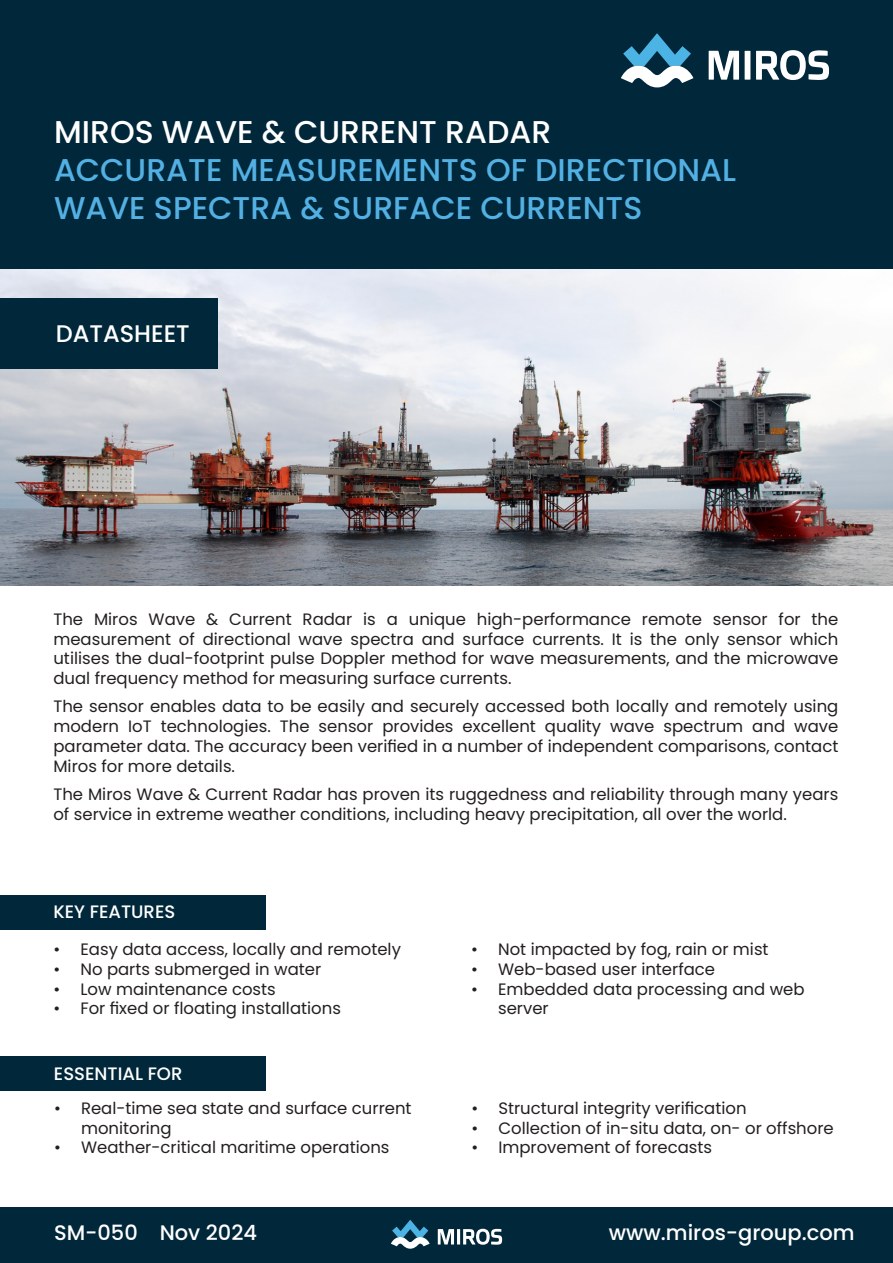
<style>
.page{position:relative;width:893px;height:1263px;background:#fff}
.page>*{position:absolute;margin:0;border:0;box-sizing:border-box;transform-origin:0 0}
.Heading{font:500 31.5px/37.8px "Poppins";color:#53b0e3}
.Heading-2{font:500 31.5px "Poppins";color:#fff}
.Text{font:500 24px "Poppins";color:#fff}
.t1{font:500 21px "Poppins";color:#fff}
.Text-2{font:500 18px "Poppins";color:#fff}
.t2{font:16.5px/19.8px "Poppins";color:#231f20}
</style>
<div class="page">
<img style="left:0;top:269px;width:893px;height:317px">
<div style="left:0;top:0;width:893px;height:269px;background:#00273a"></div>
<div style="left:0;top:1208px;width:893px;height:55px;background:#00273a"></div>
<svg style="left:709px;top:51px;width:30px;height:29px"></svg>
<div style="left:745px;top:51px;width:5px;height:29px;background:#fff"></div>
<svg style="left:756px;top:50px;width:73px;height:30px"></svg>
<svg style="left:621px;top:33px;width:72px;height:54px"></svg>
<div style="left:0;top:298px;width:218px;height:71px;background:#00273a"></div>
<svg style="left:438px;top:1229px;width:16px;height:15px"></svg>
<hr style="left:457px;top:1229px;width:3px;height:15px;background:#fff">
<svg style="left:463px;top:1229px;width:39px;height:16px"></svg>
<svg style="left:391px;top:1220px;width:39px;height:29px"></svg>
<div style="left:0;top:1056px;width:265px;height:35px;background:#00273a"></div>
<div style="left:0;top:895px;width:265px;height:35px;background:#00273a"></div>
<p class="Heading-2" style="left:54px;top:114px;width:499px">MIROS WAVE &amp; CURRENT RADAR</p>
<p class="Heading" style="left:54px;top:151px;width:684px">ACCURATE MEASUREMENTS OF DIRECTIONAL<br>WAVE SPECTRA &amp; SURFACE CURRENTS</p>
<p class="Text" style="left:56px;top:320px;width:136px">DATASHEET</p>
<p class="t2" style="left:53px;top:609px;width:786px;text-align:justify">The Miros Wave &amp; Current Radar is a unique high-performance remote sensor for the measurement of directional wave spectra and surface currents. It is the only sensor which utilises the dual-footprint pulse Doppler method for wave measurements, and the microwave dual frequency method for measuring surface currents.</p>
<p class="t2" style="left:53px;top:697px;width:786px;text-align:justify">The sensor enables data to be easily and securely accessed both locally and remotely using modern IoT technologies. The sensor provides excellent quality wave spectrum and wave parameter data. The accuracy been verified in a number of independent comparisons, contact Miros for more details.</p>
<p class="t2" style="left:53px;top:784px;width:786px">The Miros Wave &amp; Current Radar has proven its ruggedness and reliability through many years of service in extreme weather conditions, including heavy precipitation, all over the world.</p>
<p class="Text-2" style="left:53px;top:901px;width:123px">KEY FEATURES</p>
<p class="t2" style="left:53px;top:939px;width:349px">• Easy data access, locally and remotely</p>
<p class="t2" style="left:53px;top:959px;width:269px">• No parts submerged in water</p>
<p class="t2" style="left:53px;top:979px;width:224px">• Low maintenance costs</p>
<p class="t2" style="left:53px;top:999px;width:289px">• For fixed or floating installations</p>
<p class="Text-2" style="left:54px;top:1063px;width:130px">ESSENTIAL FOR</p>
<p class="t2" style="left:81px;top:1098px;width:332px;text-indent:-27px">• Real-time sea state and surface current monitoring</p>
<p class="t2" style="left:54px;top:1138px;width:337px">• Weather-critical maritime operations</p>
<p class="t2" style="left:471px;top:939px;width:299px">• Not impacted by fog, rain or mist</p>
<p class="t2" style="left:471px;top:959px;width:246px">• Web-based user interface</p>
<p class="t2" style="left:498px;top:979px;width:308px;text-indent:-27px">• Embedded data processing and web server</p>
<p class="t2" style="left:471px;top:1098px;width:277px">• Structural integrity verification</p>
<p class="t2" style="left:471px;top:1118px;width:364px">• Collection of in-situ data, on- or offshore</p>
<p class="t2" style="left:471px;top:1138px;width:242px">• Improvement of forecasts</p>
<p class="t1" style="left:54px;top:1220px;width:205px">SM-050 Nov 2024</p>
<p class="t1" style="left:609px;top:1220px;width:247px">www.miros-group.com</p>
</div>
